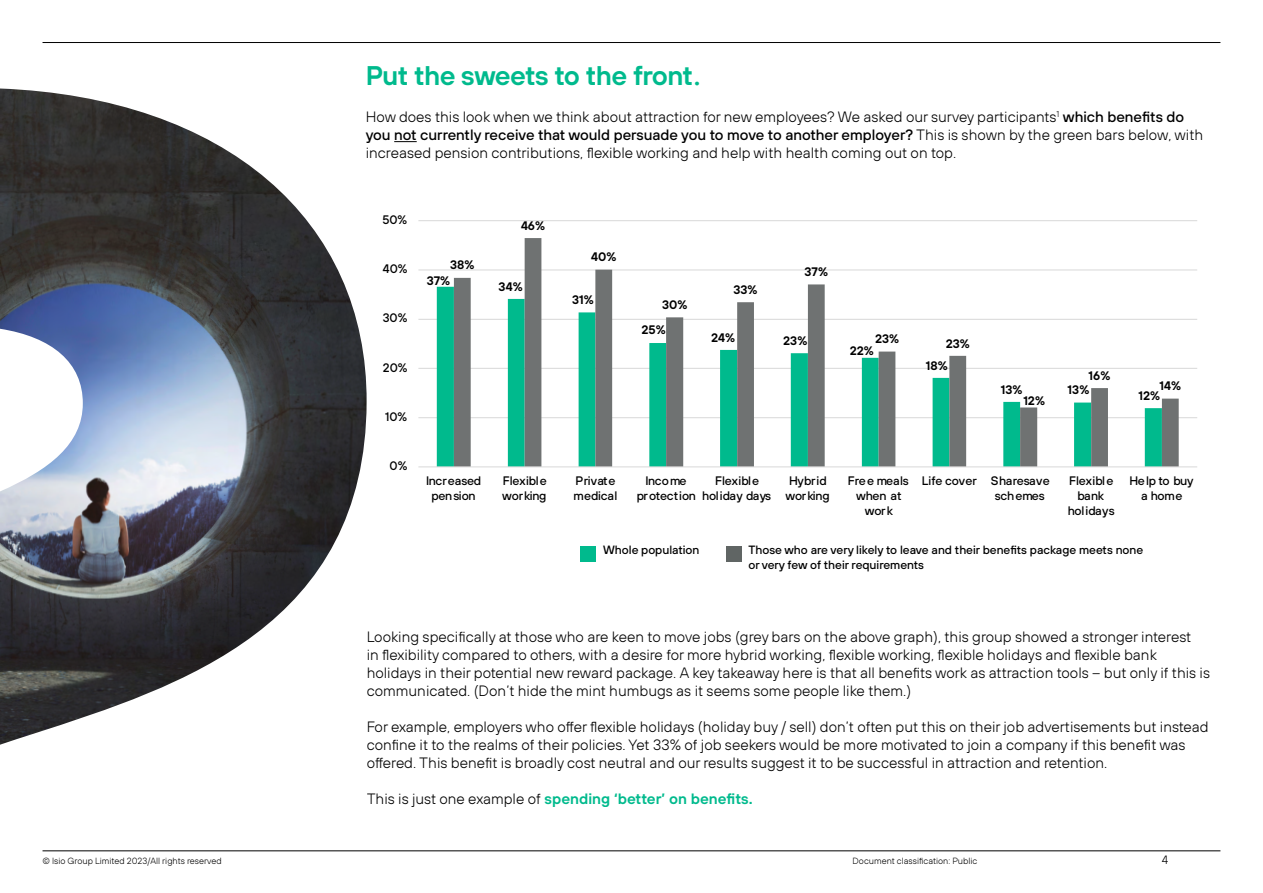
<style>
.page{position:relative;width:1263px;height:893px;background:#fff}
.page>*{position:absolute;margin:0;border:0;box-sizing:border-box;transform-origin:0 0}
.t1{font:600 27px "TT Hoves";letter-spacing:-.02em;color:#00ba8d}
.t2{font:300 15px/18px "TT Hoves";color:#000}
.t3{font:600 15px "TT Hoves";color:#00ba8d}
.t4{font:500 12.3px/14.9px "TT Hoves";letter-spacing:-.015em;color:#000;text-align:center}
.t5{font:600 12.3px "TT Hoves";color:#000}
.t6{font:500 12px/14.4px "TT Hoves";color:#000}
.t7{font:300 12px "TT Hoves";color:#000}
.t8{font:300 9px "TT Hoves";color:#000}
.s1{font-family:"Trebuchet MS";font-weight:400}
.s2{font-weight:500}
.s3{font-weight:300;color:#000}
</style>
<div class="page">
<hr style="left:43px;top:42px;width:1177px;height:1px;background:#000">
<hr style="left:43px;top:850px;width:1177px;height:1px;background:#000">
<svg style="left:394px;top:141px;width:23px;height:1px"></svg>
<img style="left:0;top:88px;width:367px;height:657px">
<hr style="left:418px;top:417px;width:779px;height:1px;background:#d9d9d9">
<hr style="left:418px;top:368px;width:779px;height:1px;background:#d9d9d9">
<hr style="left:418px;top:319px;width:779px;height:1px;background:#d9d9d9">
<hr style="left:418px;top:269px;width:779px;height:1px;background:#d9d9d9">
<hr style="left:418px;top:220px;width:779px;height:1px;background:#d9d9d9">
<div style="left:437px;top:287px;width:17px;height:179px;background:#00ba8d"></div>
<svg style="left:454px;top:238px;width:725px;height:228px"></svg>
<hr style="left:418px;top:466px;width:779px;height:1px;background:#d9d9d9">
<div style="left:726px;top:546px;width:16px;height:15px;background:#606564"></div>
<div style="left:580px;top:546px;width:15px;height:15px;background:#00ba8d"></div>
<h1 class="t1" style="left:366px;top:58px;width:338px">Put the sweets to the front<span class="s1">.</span></h1>
<p class="t2" style="left:366px;top:108px;width:839px">How does this look when we think about attraction for new employees? We asked our survey participants<sup>1</sup> <span class="s2">which benefits do you not currently receive that would persuade you to move to another employer?</span> This is shown by the green bars below, with increased pension contributions, flexible working and help with health coming out on top.</p>
<p class="t4" style="left:382px;top:212px;width:26px">50%</p>
<p class="t4" style="left:383px;top:261px;width:26px">40%</p>
<p class="t4" style="left:383px;top:310px;width:26px">30%</p>
<p class="t4" style="left:383px;top:360px;width:26px">20%</p>
<p class="t4" style="left:385px;top:409px;width:24px">10%</p>
<p class="t4" style="left:390px;top:458px;width:19px">0%</p>
<p class="t5" style="left:450px;top:257px;width:26px">38%</p>
<p class="t5" style="left:427px;top:273px;width:25px">37%</p>
<p class="t5" style="left:521px;top:217px;width:26px">46%</p>
<p class="t5" style="left:499px;top:278px;width:26px">34%</p>
<p class="t5" style="left:591px;top:249px;width:27px">40%</p>
<p class="t5" style="left:572px;top:291px;width:23px">31%</p>
<p class="t5" style="left:662px;top:297px;width:27px">30%</p>
<p class="t5" style="left:641px;top:322px;width:26px">25%</p>
<p class="t5" style="left:733px;top:281px;width:26px">33%</p>
<p class="t5" style="left:804px;top:263px;width:25px">37%</p>
<p class="t5" style="left:711px;top:329px;width:25px">24%</p>
<p class="t5" style="left:783px;top:333px;width:26px">23%</p>
<p class="t5" style="left:875px;top:331px;width:26px">23%</p>
<p class="t5" style="left:850px;top:343px;width:26px">22%</p>
<p class="t5" style="left:946px;top:335px;width:26px">23%</p>
<p class="t5" style="left:926px;top:357px;width:23px">18%</p>
<p class="t5" style="left:1088px;top:367px;width:23px">16%</p>
<p class="t5" style="left:1001px;top:381px;width:23px">13%</p>
<p class="t5" style="left:1067px;top:382px;width:23px">13%</p>
<p class="t5" style="left:1023px;top:392px;width:23px">12%</p>
<p class="t5" style="left:1159px;top:378px;width:23px">14%</p>
<p class="t5" style="left:1138px;top:387px;width:23px">12%</p>
<p class="t4" style="left:426px;top:473px;width:57px">Increased pension</p>
<p class="t4" style="left:502px;top:473px;width:46px;text-align:left">Flexible working</p>
<p class="t4" style="left:573px;top:473px;width:46px;text-align:left">Private medical</p>
<p class="t4" style="left:637px;top:473px;width:61px">Income protection</p>
<p class="t4" style="left:702px;top:473px;width:71px">Flexible holiday days</p>
<p class="t4" style="left:785px;top:473px;width:46px">Hybrid working</p>
<p class="t4" style="left:848px;top:474px;width:62px">Free meals when at work</p>
<p class="t4" style="left:995px;top:473px;width:56px;text-align:left;text-indent:-73px">Life cover Sharesave schemes</p>
<p class="t4" style="left:1068px;top:474px;width:49px">Flexible bank holidays</p>
<p class="t4" style="left:1129px;top:473px;width:65px">Help to buy a home</p>
<p class="t6" style="left:603px;top:543px;width:98px">Whole population</p>
<p class="t6" style="left:748px;top:543px;width:396px">Those who are very likely to leave and their benefits package meets none or very few of their requirements</p>
<p class="t2" style="left:367px;top:627px;width:845px">Looking specifically at those who are keen to move jobs (grey bars on the above graph), this group showed a stronger interest<br>in flexibility compared to others, with a desire for more hybrid working, flexible working, flexible holidays and flexible bank holidays in their potential new reward package. A key takeaway here is that all benefits work as attraction tools – but only if this is communicated. (Don’t hide the mint humbugs as it seems some people like them.)</p>
<p class="t2" style="left:367px;top:717px;width:844px">For example, employers who offer flexible holidays (holiday buy / sell) don’t often put this on their job advertisements but instead confine it to the realms of their policies. Yet 33% of job seekers would be more motivated to join a company if this benefit was offered. This benefit is broadly cost neutral and our results suggest it to be successful in attraction and retention.</p>
<p class="t3" style="left:367px;top:789px;width:388px"><span class="s3">This is just one example of</span> spending ‘better’ on benefits.</p>
<p class="t8" style="left:43px;top:855px;width:181px">© Isio Group Limited 2023/All rights reserved</p>
<p class="t8" style="left:853px;top:855px;width:126px">Document classification: Public</p>
<p class="t7" style="left:1162px;top:852px;width:8px">4</p>
</div>
